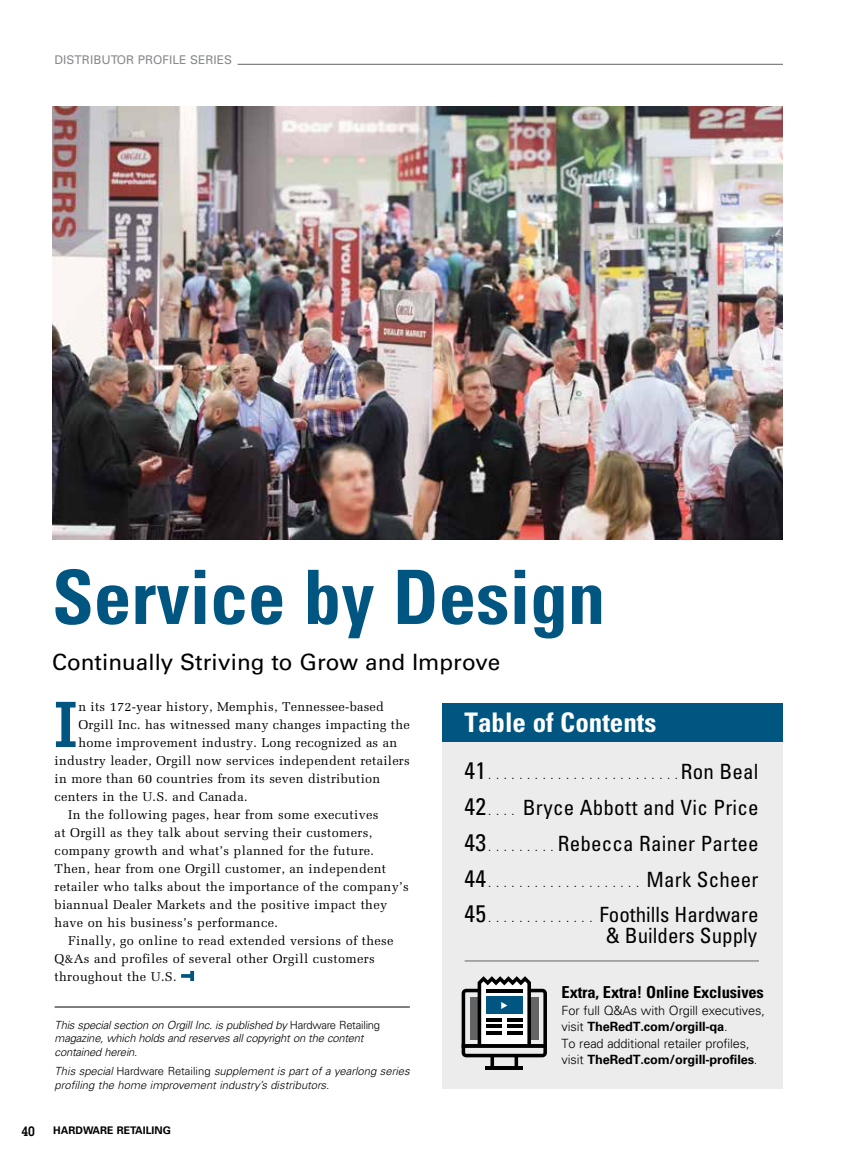
<style>
.page{position:relative;width:864px;height:1161px;background:#fff}
.page>*{position:absolute;margin:0;border:0;box-sizing:border-box;transform-origin:0 0}
.t1{font:700 condensed 75px "Univers";color:#005581}
.t2{font:700 63px "Glypha";color:#005581}
.t3{font:700 condensed 27px "Univers";color:#fff}
.t4{font:22.5px "Univers LT Std";color:#000}
.t5{font:condensed 21px/36px "Univers";letter-spacing:.01em;color:#000}
.t6{font:700 condensed 16.5px "Univers LT Std";letter-spacing:-.01em;color:#000}
.t7{font:300 13.5px "Univers";color:#000}
.t8{font:700 13.5px "Memphis LT Std";color:#000}
.t9{font:12.75px "Melior LT Std";letter-spacing:.025em;color:#000}
.t10{font:300 12.75px/16.5px "Univers LT Std";letter-spacing:-.01em;color:#000}
.t11{font:12px "Univers";color:#87898c}
.t12{font:italic 300 11.25px/13.5px "Univers";letter-spacing:-.02em;color:#000}
.t13{font:italic 300 11.25px/13.5px "Univers";color:#000}
.t14{font:700 10.5px "Univers";color:#000}
.s1{font-style:normal}
.s2{font-family:"Univers LT Std";font-weight:400;font-stretch:condensed;font-size:24px}
.s3{font-weight:400;font-stretch:condensed;font-size:21px}
.s4{font-family:"Univers LT Std";font-size:24px}
.s5{font-weight:300;font-stretch:normal;font-size:13.5px}
.s6{font-weight:700}
</style>
<div class="page">
<div style="left:443px;top:739px;width:340px;height:350px;background:#ececed"></div>
<hr style="left:238px;top:64px;width:545px;height:1px;background:#636466">
<svg style="left:181px;top:971px;width:13px;height:10px"></svg>
<div style="left:442px;top:703px;width:341px;height:39px;background:#005581"></div>
<hr style="left:465px;top:961px;width:294px;height:1px;background:#636466">
<svg style="left:462px;top:976px;width:85px;height:94px"></svg>
<hr style="left:486px;top:989px;width:37px;height:3px;background:#000">
<hr style="left:486px;top:1019px;width:16px;height:3px;background:#000">
<hr style="left:486px;top:1025px;width:16px;height:3px;background:#000">
<hr style="left:486px;top:1031px;width:16px;height:3px;background:#000">
<hr style="left:507px;top:1019px;width:16px;height:3px;background:#000">
<hr style="left:507px;top:1025px;width:16px;height:3px;background:#000">
<hr style="left:507px;top:1031px;width:16px;height:3px;background:#000">
<hr style="left:55px;top:1007px;width:355px;height:1px;background:#000">
<img style="left:52px;top:106px;width:731px;height:433px">
<p class="t11" style="left:55px;top:52px;width:179px">DISTRIBUTOR PROFILE SERIES</p>
<h1 class="t1" style="left:52px;top:551px;width:555px">Service by Design</h1>
<h3 class="t4" style="left:52px;top:649px;width:450px">Continually Striving to Grow and Improve</h3>
<h2 class="t2" style="left:55px;top:686px;width:24px">I</h2>
<p class="t9" style="left:78px;top:699px;width:307px">n its 172-year history, Memphis, Tennessee-based</p>
<p class="t9" style="left:78px;top:717px;width:333px">Orgill Inc. has witnessed many changes impacting the</p>
<p class="t9" style="left:78px;top:735px;width:320px">home improvement industry. Long recognized as an</p>
<p class="t9" style="left:55px;top:753px;width:357px">industry leader, Orgill now services independent retailers</p>
<p class="t9" style="left:55px;top:771px;width:327px">in more than 60 countries from its seven distribution</p>
<p class="t9" style="left:55px;top:789px;width:194px">centers in the U.S. and Canada.</p>
<p class="t9" style="left:68px;top:807px;width:312px">In the following pages, hear from some executives</p>
<p class="t9" style="left:55px;top:825px;width:319px">at Orgill as they talk about serving their customers,</p>
<p class="t9" style="left:55px;top:843px;width:321px">company growth and what’s planned for the future.</p>
<p class="t9" style="left:55px;top:861px;width:333px">Then, hear from one Orgill customer, an independent</p>
<p class="t9" style="left:55px;top:879px;width:356px">retailer who talks about the importance of the company’s</p>
<p class="t9" style="left:55px;top:897px;width:334px">biannual Dealer Markets and the positive impact they</p>
<p class="t9" style="left:55px;top:915px;width:225px">have on his business’s performance.</p>
<p class="t9" style="left:68px;top:933px;width:327px">Finally, go online to read extended versions of these</p>
<p class="t9" style="left:55px;top:951px;width:322px">Q&amp;As and profiles of several other Orgill customers</p>
<p class="t9" style="left:55px;top:969px;width:123px">throughout the U.S.</p>
<p class="t12" style="left:55px;top:1018px;width:327px">This special section on Orgill Inc. is published by <span class="s1">Hardware Retailing </span>magazine, which holds and reserves all copyright on the content contained herein.</p>
<p class="t13" style="left:55px;top:1065px;width:357px">This special <span class="s1">Hardware Retailing</span> supplement is part of a yearlong series profiling the home improvement industry’s distributors.</p>
<p class="t8" style="left:21px;top:1122px;width:15px">40</p>
<p class="t14" style="left:53px;top:1124px;width:119px">HARDWARE RETAILING</p>
<h3 class="t3" style="left:465px;top:706px;width:193px">Table of Contents</h3>
<p class="t7" style="left:465px;top:766px;width:295px"><span class="s2">41</span> . . . . . . . . . . . . . . . . . . . . . . . . <span class="s3">Ron Beal</span></p>
<h3 class="t5" style="left:465px;top:789px;width:295px"><span class="s4">42</span> <span class="s5">. . . .</span> Bryce Abbott and Vic Price<br><span class="s4">43</span> <span class="s5">. . . . . . . .</span> Rebecca Rainer Partee</h3>
<p class="t7" style="left:465px;top:874px;width:295px"><span class="s2">44</span> . . . . . . . . . . . . . . . . . . . . <span class="s3">Mark Scheer</span></p>
<h3 class="t5" style="left:465px;top:903px;width:295px;line-height:21px;text-align:right"><span class="s4">45</span> <span class="s5">. . . . . . . . . . . . . .</span> Foothills Hardware &amp; Builders Supply</h3>
<p class="t6" style="left:562px;top:982px;width:204px">Extra, Extra! Online Exclusives</p>
<p class="t10" style="left:562px;top:1002px;width:205px">For full Q&amp;As with Orgill executives, visit <span class="s6">TheRedT.com/orgill-qa</span>.<br>To read additional retailer profiles, visit <span class="s6">TheRedT.com/orgill-profiles</span>.</p>
</div>
